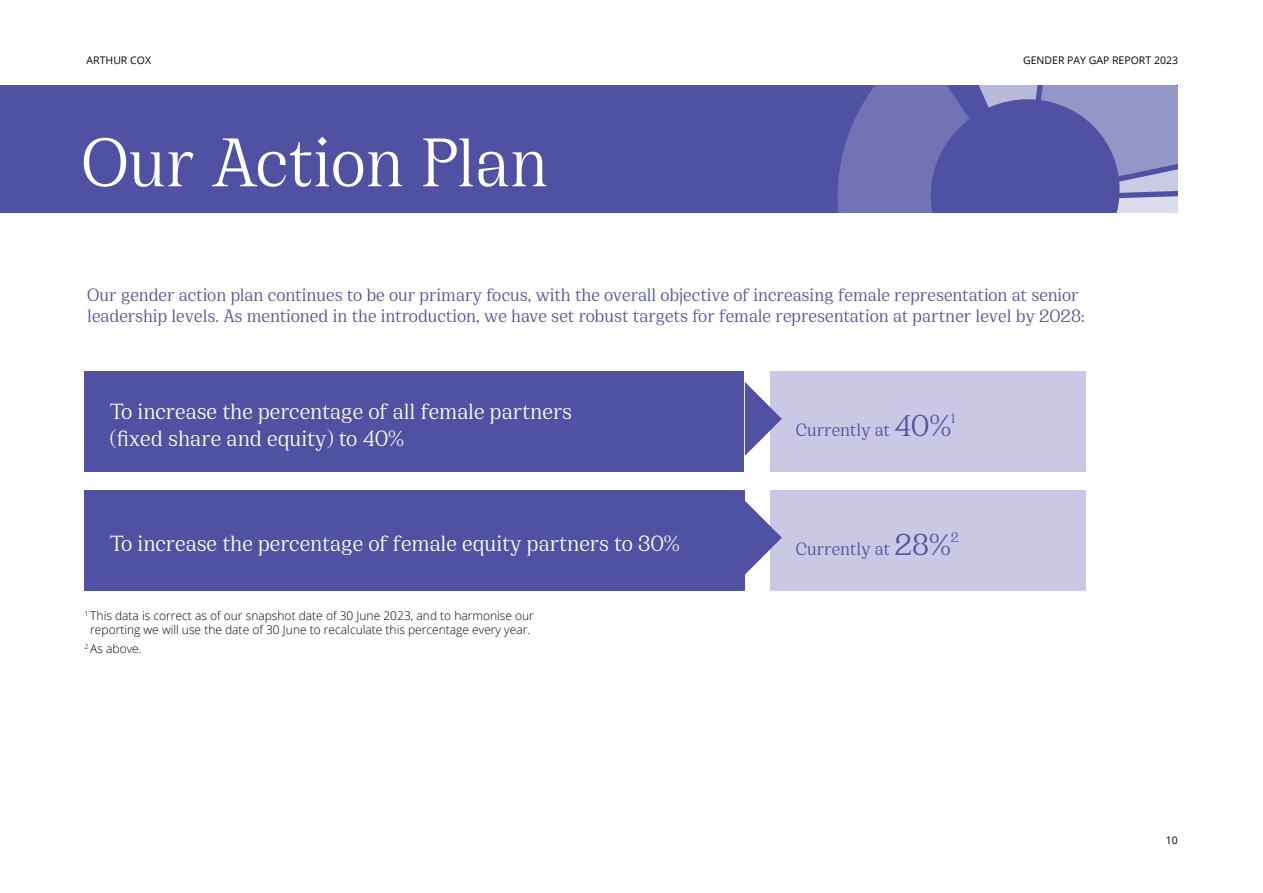
<style>
.page{position:relative;width:1263px;height:893px;background:#fff}
.page>*{position:absolute;margin:0;border:0;box-sizing:border-box;transform-origin:0 0}
.t1{font:75px "Earlsfort";letter-spacing:-.005em;color:#fff}
.t2{font:24px/27px "Earlsfort";color:#fff}
.t3{font:19.5px/21.8px "Earlsfort";color:#5051a2}
.t4{font:300 12px/14.4px "Open Sans";color:#040503;text-align:center}
.t5{font:10.5px "Open Sans";color:#040503}
.s1{font-size:33px}
</style>
<div class="page">
<div style="left:0;top:85px;width:1178px;height:128px;background:#5051a2"></div>
<svg style="left:837px;top:85px;width:341px;height:128px"></svg>
<div style="left:85px;top:371px;width:659px;height:100px;background:#5051a2"></div>
<div style="left:85px;top:490px;width:660px;height:100px;background:#5051a2"></div>
<div style="left:770px;top:371px;width:316px;height:100px;background:#cac8e4"></div>
<div style="left:770px;top:490px;width:316px;height:100px;background:#cac8e4"></div>
<svg style="left:745px;top:382px;width:37px;height:74px"></svg>
<svg style="left:745px;top:501px;width:37px;height:74px"></svg>
<p class="t5" style="left:87px;top:53px;width:66px">ARTHUR COX</p>
<h1 class="t1" style="left:81px;top:118px;width:469px">Our Action Plan</h1>
<p class="t5" style="left:1023px;top:53px;width:156px">GENDER PAY GAP REPORT 2023</p>
<p class="t3" style="left:87px;top:283px;width:999px">Our gender action plan continues to be our primary focus, with the overall objective of increasing female representation at senior leadership levels. As mentioned in the introduction, we have set robust targets for female representation at partner level by 2028:</p>
<p class="t2" style="left:110px;top:397px;width:463px">To increase the percentage of all female partners (fixed share and equity) to 40%</p>
<p class="t2" style="left:110px;top:530px;width:571px">To increase the percentage of female equity partners to 30%</p>
<p class="t4" style="left:85px;top:608px;width:451px"><sup>1</sup> This data is correct as of our snapshot date of 30 June 2023, and to harmonise our reporting we will use the date of 30 June to recalculate this percentage every year.</p>
<p class="t4" style="left:85px;top:641px;width:59px"><sup>2</sup> As above.</p>
<p class="t3" style="left:796px;top:419px;width:161px">Currently at <span class="s1">40%</span><sup>1</sup></p>
<p class="t3" style="left:796px;top:538px;width:165px">Currently at <span class="s1">28%</span><sup>2</sup></p>
<p class="t5" style="left:1166px;top:833px;width:14px">10</p>
</div>
